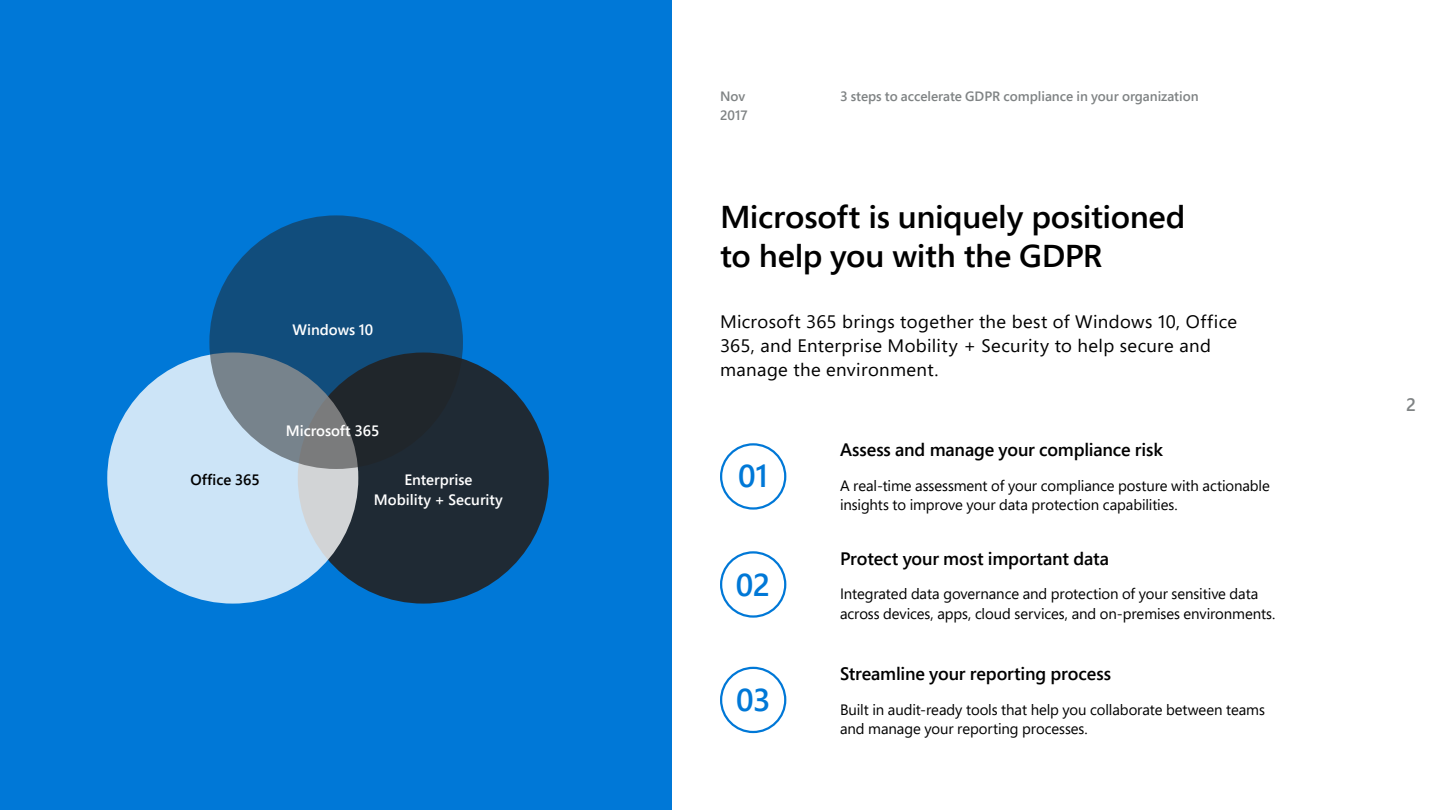
<style>
.page{position:relative;width:1440px;height:810px;background:#fff}
.page>*{position:absolute;margin:0;border:0;box-sizing:border-box;transform-origin:0 0}
.t1{font:600 31.5px/39.8px "Segoe Pro";letter-spacing:-.015em;color:#000;scale:1.04 1}
.t2{font:600 31.5px "Segoe Pro";color:#0078d7}
.t3{font:18px/24px "Segoe Pro";letter-spacing:.02em;color:#000;scale:1.04 1}
.t4{font:600 18px "Segoe Pro";letter-spacing:-.005em;color:#000}
.t5{font:600 18px "Segoe Pro";color:#7f8384}
.t6{font:15px/19.5px "Segoe Pro";letter-spacing:-.005em;color:#000}
.t7{font:600 15px/19.5px "Segoe Pro";color:#fff;text-align:center}
.t8{font:600 15px "Segoe Pro";color:#000}
.t9{font:600 13.5px/18.8px "Segoe Pro";color:#7f8384}
</style>
<div class="page">
<div style="left:720px;top:443px;width:66px;height:67px;border:2px solid #0078d7;border-radius:50%"></div>
<div style="left:720px;top:551px;width:66px;height:67px;border:2px solid #0078d7;border-radius:50%"></div>
<div style="left:720px;top:667px;width:66px;height:66px;border:2px solid #0078d7;border-radius:50%"></div>
<div style="left:0;top:0;width:672px;height:810px;background:#0078d7"></div>
<div style="left:298px;top:353px;width:251px;height:251px;background:#1f2a34;border-radius:50%"></div>
<svg style="left:107px;top:353px;width:251px;height:251px;background:#cbe1f3"></svg>
<svg style="left:209px;top:215px;width:254px;height:254px;fill:#114d7c"></svg>
<p class="t7" style="left:292px;top:319px;width:82px">Windows 10</p>
<p class="t7" style="left:286px;top:421px;width:95px">Microsoft 365</p>
<p class="t8" style="left:191px;top:470px;width:71px">Office 365</p>
<p class="t7" style="left:374px;top:470px;width:130px">Enterprise<br>Mobility + Security</p>
<p class="t9" style="left:720px;top:86px;width:29px">Nov<br>2017</p>
<p class="t9" style="left:840px;top:86px;width:360px">3 steps to accelerate GDPR compliance in your organization</p>
<h1 class="t1" style="left:720px;top:196px;width:449px">Microsoft is uniquely positioned to help you with the GDPR</h1>
<p class="t3" style="left:720px;top:309px;width:499px">Microsoft 365 brings together the best of Windows 10, Office<br>365, and Enterprise Mobility + Security to help secure and manage the environment.</p>
<h1 class="t2" style="left:738px;top:454px;width:31px">01</h1>
<h1 class="t2" style="left:736px;top:563px;width:36px">02</h1>
<h1 class="t2" style="left:736px;top:679px;width:36px">03</h1>
<p class="t4" style="left:840px;top:437px;width:324px">Assess and manage your compliance risk</p>
<p class="t6" style="left:840px;top:475px;width:431px">A real-time assessment of your compliance posture with actionable insights to improve your data protection capabilities.</p>
<p class="t4" style="left:840px;top:546px;width:270px">Protect your most important data</p>
<p class="t6" style="left:840px;top:584px;width:437px">Integrated data governance and protection of your sensitive data across devices, apps, cloud services, and on-premises environments.</p>
<p class="t4" style="left:840px;top:662px;width:273px">Streamline your reporting process</p>
<p class="t6" style="left:840px;top:699px;width:426px">Built in audit-ready tools that help you collaborate between teams and manage your reporting processes.</p>
<p class="t5" style="left:1406px;top:392px;width:11px">2</p>
</div>
